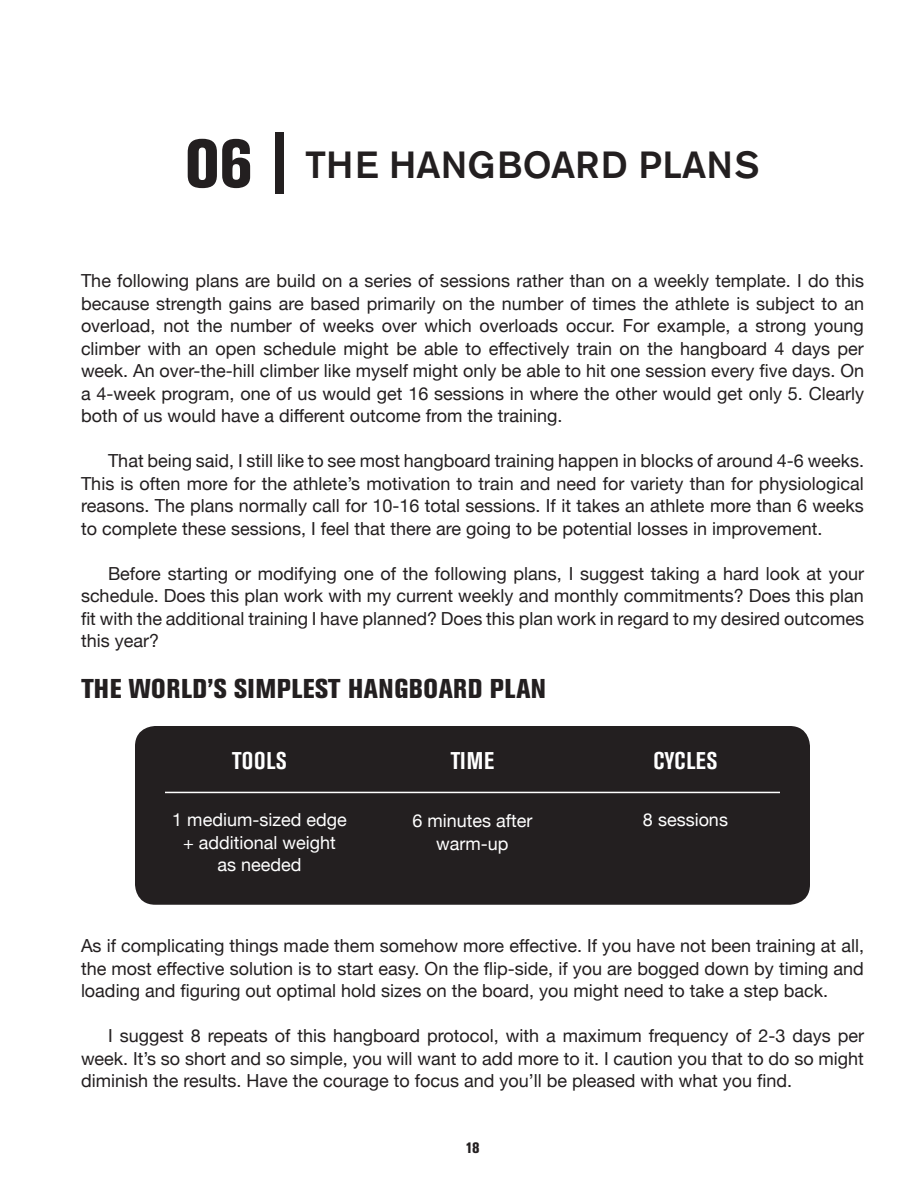
<style>
.page{position:relative;width:918px;height:1188px;background:#fff}
.page>*{position:absolute;margin:0;border:0;box-sizing:border-box;transform-origin:0 0}
.Chapters{font:500 37.5px "Akzidenz Grotesk BE";color:#231f20}
.Headers{font:800 condensed 27px "Akzidenz Grotesk BE";letter-spacing:.02em;color:#231f20}
.Sub_Headers{font:700 condensed 24px "Akzidenz Grotesk BE";letter-spacing:.025em;color:#fff}
.Copy{font:18px/22.5px "Helvetica Neue";color:#231f20;text-align:justify}
.First_Para_COPY{font:18px/22.5px "Helvetica Neue";color:#231f20;text-align:justify}
.Copy-2{font:18px/22.5px "Helvetica Neue";color:#fff;text-align:center}
.t1{font:800 condensed 15px "Akzidenz Grotesk BE";color:#231f20}
.s1{font-weight:800;font-stretch:condensed;font-size:67.5px}
</style>
<div class="page">
<div style="left:135px;top:726px;width:675px;height:179px;background:#231f20;border-radius:20px"></div>
<hr style="left:165px;top:792px;width:615px;height:1px;background:#fff">
<p class="Chapters" style="left:185px;top:142px;width:576px"><span class="s1">06 |</span> THE HANGBOARD PLANS</p>
<p class="First_Para_COPY" style="left:81px;top:271px;width:785px">The following plans are build on a series of sessions rather than on a weekly template. I do this because strength gains are based primarily on the number of times the athlete is subject to an overload, not the number of weeks over which overloads occur. For example, a strong young climber with an open schedule might be able to effectively train on the hangboard 4 days per week. An over-the-hill climber like myself might only be able to hit one session every five days. On a 4-week program, one of us would get 16 sessions in where the other would get only 5. Clearly both of us would have a different outcome from the training.</p>
<p class="Copy" style="left:81px;top:451px;width:785px;text-indent:27px">That being said, I still like to see most hangboard training happen in blocks of around 4-6 weeks.<br>This is often more for the athlete’s motivation to train and need for variety than for physiological reasons. The plans normally call for 10-16 total sessions. If it takes an athlete more than 6 weeks to complete these sessions, I feel that there are going to be potential losses in improvement.</p>
<p class="Copy" style="left:81px;top:563px;width:785px;text-indent:27px">Before starting or modifying one of the following plans, I suggest taking a hard look at your schedule. Does this plan work with my current weekly and monthly commitments? Does this plan fit with the additional training I have planned? Does this plan work in regard to my desired outcomes this year?</p>
<p class="Headers" style="left:81px;top:673px;width:467px">THE WORLD’S SIMPLEST HANGBOARD PLAN</p>
<p class="Sub_Headers" style="left:232px;top:746px;width:56px">TOOLS</p>
<p class="Copy-2" style="left:172px;top:809px;width:176px">1 medium-sized edge + additional weight as needed</p>
<p class="Sub_Headers" style="left:451px;top:746px;width:45px">TIME</p>
<p class="Copy-2" style="left:412px;top:811px;width:122px">6 minutes after warm-up</p>
<p class="Sub_Headers" style="left:653px;top:746px;width:66px">CYCLES</p>
<p class="Copy-2" style="left:643px;top:809px;width:87px">8 sessions</p>
<p class="First_Para_COPY" style="left:81px;top:936px;width:785px">As if complicating things made them somehow more effective. If you have not been training at all, the most effective solution is to start easy. On the flip-side, if you are bogged down by timing and loading and figuring out optimal hold sizes on the board, you might need to take a step back.</p>
<p class="Copy" style="left:81px;top:1026px;width:785px;text-indent:27px">I suggest 8 repeats of this hangboard protocol, with a maximum frequency of 2-3 days per week. It’s so short and so simple, you will want to add more to it. I caution you that to do so might diminish the results. Have the courage to focus and you’ll be pleased with what you find.</p>
<p class="t1" style="left:465px;top:1139px;width:16px">18</p>
</div>
